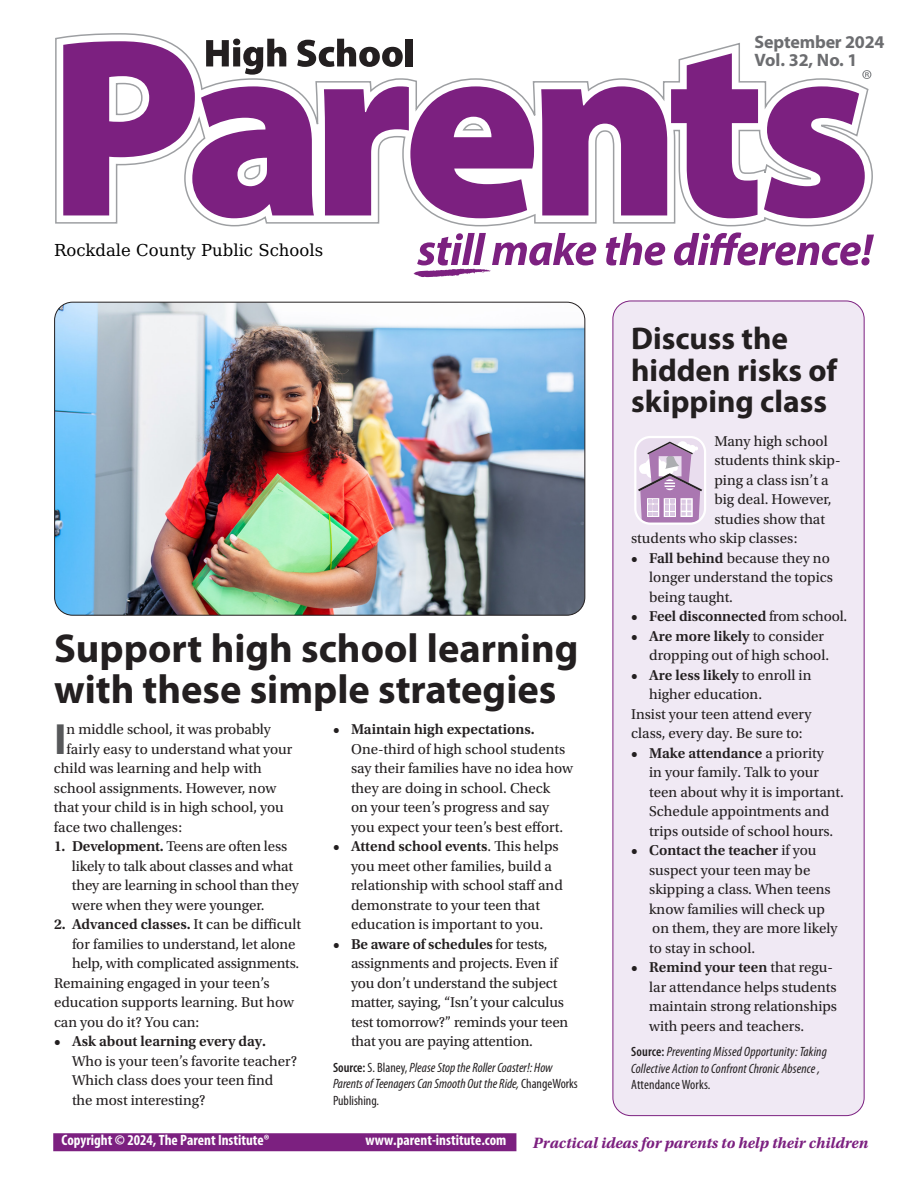
<style>
.page{position:relative;width:918px;height:1188px;background:#fff}
.page>*{position:absolute;margin:0;border:0;box-sizing:border-box;transform-origin:0 0}
.t1{font:700 43.95px "Myriad Pro";color:#57585a}
.t2{font:700 40.5px/40.5px "Myriad Pro";color:#231f20}
.t3{font:700 31.5px/31.5px "Myriad Pro";color:#231f20}
.t4{font:700 18px/18px "Myriad Pro";letter-spacing:-.01em;color:#6c6d70}
.t5{font:16.5px "DejaVu Math Te X Gyre";color:#000}
.t6{font:italic 700 15.75px "Utopia Std";color:#7c2080}
.t7{font:15px/19.5px "Utopia Std";color:#231f20}
.t8{font:600 15px "Utopia Std";color:#231f20}
.t9{font:700 condensed 15px "Myriad Pro";color:#fff}
.t10{font:italic condensed 13.5px/16.5px "Myriad Pro";letter-spacing:.005em;color:#231f20}
.t11{font:condensed 13.5px "Myriad Pro";letter-spacing:.01em;color:#231f20}
.s1{font-weight:600}
.s2{font-weight:400}
.s3{font-weight:600;font-style:normal}
.s4{font-style:normal}
</style>
<div class="page">
<svg style="left:55px;top:33px;width:818px;height:194px"></svg>
<svg style="left:764px;top:86px;width:101px;height:132px"></svg>
<svg style="left:63px;top:39px;width:471px;height:179px"></svg>
<div style="left:406px;top:39px;width:7px;height:27px;background:#231f20"></div>
<svg style="left:606px;top:233px;width:59px;height:33px"></svg>
<svg style="left:674px;top:232px;width:200px;height:34px"></svg>
<svg style="left:414px;top:233px;width:182px;height:44px"></svg>
<svg style="left:862px;top:70px;width:9px;height:9px"></svg>
<div style="left:613px;top:301px;width:251px;height:815px;background:#f0e9f4;border-radius:18px"></div>
<svg style="left:634px;top:436px;width:72px;height:89px"></svg>
<div style="left:53px;top:1133px;width:463px;height:18px;background:#7c2080;border:2px solid #7c2080"></div>
<img style="left:55px;top:302px;width:530px;height:313px">
<p class="t4" style="left:754px;top:32px;width:132px">September 2024<br>Vol. 32, No. 1</p>
<p class="t5" style="left:54px;top:243px;width:271px">Rockdale County Public Schools</p>
<h2 class="t2" style="left:54px;top:627px;width:526px">Support high school learning with these simple strategies</h2>
<h1 class="t1" style="left:54px;top:710px;width:14px">I</h1>
<p class="t7" style="left:67px;top:720px;width:206px">n middle school, it was probably</p>
<p class="t7" style="left:67px;top:739px;width:227px">fairly easy to understand what your</p>
<p class="t7" style="left:54px;top:759px;width:209px">child was learning and help with</p>
<p class="t7" style="left:54px;top:778px;width:224px">school assignments. However, now</p>
<p class="t7" style="left:54px;top:798px;width:231px">that your child is in high school, you</p>
<p class="t7" style="left:54px;top:817px;width:130px">face two challenges:</p>
<p class="t7" style="left:72px;top:837px;width:229px;text-indent:-18px"><span class="s1">1. Development.</span> Teens are often less likely to talk about classes and what they are learning in school than they were when they were younger.</p>
<p class="t8" style="left:54px;top:916px;width:249px">2. Advanced classes. <span class="s2">It can be difficult</span></p>
<p class="t7" style="left:72px;top:934px;width:225px">for families to understand, let alone</p>
<p class="t7" style="left:72px;top:954px;width:229px">help, with complicated assignments.</p>
<p class="t7" style="left:54px;top:973px;width:217px">Remaining engaged in your teen’s</p>
<p class="t7" style="left:54px;top:993px;width:242px">education supports learning. But how</p>
<p class="t7" style="left:54px;top:1012px;width:147px">can you do it? You can:</p>
<p class="t8" style="left:54px;top:1033px;width:214px">• Ask about learning every day.</p>
<p class="t7" style="left:72px;top:1051px;width:227px">Who is your teen’s favorite teacher?<br>Which class does your teen find the most interesting?</p>
<p class="t8" style="left:333px;top:721px;width:203px">• Maintain high expectations.</p>
<p class="t7" style="left:351px;top:739px;width:223px">One-third of high school students say their families have no idea how they are doing in school. Check<br>on your teen’s progress and say you expect your teen’s best effort.</p>
<p class="t7" style="left:351px;top:837px;width:213px;text-indent:-18px"><span class="s1">• Attend school events</span>. This helps you meet other families, build a relationship with school staff and demonstrate to your teen that education is important to you.</p>
<p class="t7" style="left:351px;top:934px;width:219px;text-indent:-18px"><span class="s1">• Be aware of schedules</span> for tests, assignments and projects. Even if you don’t understand the subject matter, saying, “Isn’t your calculus test tomorrow?” reminds your teen that you are paying attention.</p>
<p class="t10" style="left:333px;top:1059px;width:246px"><span class="s3">Source:</span> <span class="s4">S. Blaney,</span> Please Stop the Roller Coaster!: How<br>Parents of Teenagers Can Smooth Out the Ride, <span class="s4">ChangeWorks<br>Publishing.</span></p>
<h3 class="t3" style="left:631px;top:322px;width:208px">Discuss the hidden risks of skipping class</h3>
<p class="t7" style="left:714px;top:432px;width:115px">Many high school</p>
<p class="t7" style="left:714px;top:451px;width:128px">students think skip-</p>
<p class="t7" style="left:714px;top:471px;width:116px">ping a class isn’t a</p>
<p class="t7" style="left:714px;top:490px;width:118px">big deal. However,</p>
<p class="t7" style="left:714px;top:510px;width:112px">studies show that</p>
<p class="t7" style="left:631px;top:529px;width:168px">students who skip classes:</p>
<p class="t7" style="left:649px;top:549px;width:185px;text-indent:-18px"><span class="s1">• Fall behind</span> because they no longer understand the topics being taught.</p>
<p class="t8" style="left:631px;top:608px;width:218px">• Feel disconnected <span class="s2">from school.</span></p>
<p class="t7" style="left:649px;top:627px;width:182px;text-indent:-18px"><span class="s1">• Are more likely</span> to consider dropping out of high school.</p>
<p class="t8" style="left:631px;top:667px;width:182px">• Are less likely <span class="s2">to enroll in</span></p>
<p class="t7" style="left:649px;top:685px;width:114px">higher education.</p>
<p class="t7" style="left:631px;top:705px;width:182px">Insist your teen attend every</p>
<p class="t7" style="left:631px;top:724px;width:173px">class, every day. Be sure to:</p>
<p class="t7" style="left:649px;top:744px;width:196px;text-indent:-18px"><span class="s1">• Make attendance</span> a priority<br>in your family. Talk to your teen about why it is important.<br>Schedule appointments and trips outside of school hours.</p>
<p class="t7" style="left:649px;top:841px;width:190px;text-indent:-18px"><span class="s1">• Contact the teacher</span> if you suspect your teen may be skipping a class. When teens know families will check up on them, they are more likely to stay in school.</p>
<p class="t7" style="left:649px;top:958px;width:189px;text-indent:-18px"><span class="s1">• Remind your teen</span> that regu&shy;lar attendance helps students maintain strong relationships with peers and teachers.</p>
<p class="t10" style="left:631px;top:1044px;width:197px"><span class="s3">Source:</span> Preventing Missed Opportunity: Taking<br>Collective Action to Confront Chronic Absence ,</p>
<p class="t11" style="left:631px;top:1077px;width:81px">Attendance Works.</p>
<p class="t9" style="left:62px;top:1131px;width:210px">Copyright © 2024, The Parent Institute®</p>
<p class="t9" style="left:366px;top:1131px;width:142px">www.parent-institute.com</p>
<p class="t6" style="left:533px;top:1134px;width:337px">Practical ideas for parents to help their children</p>
</div>
